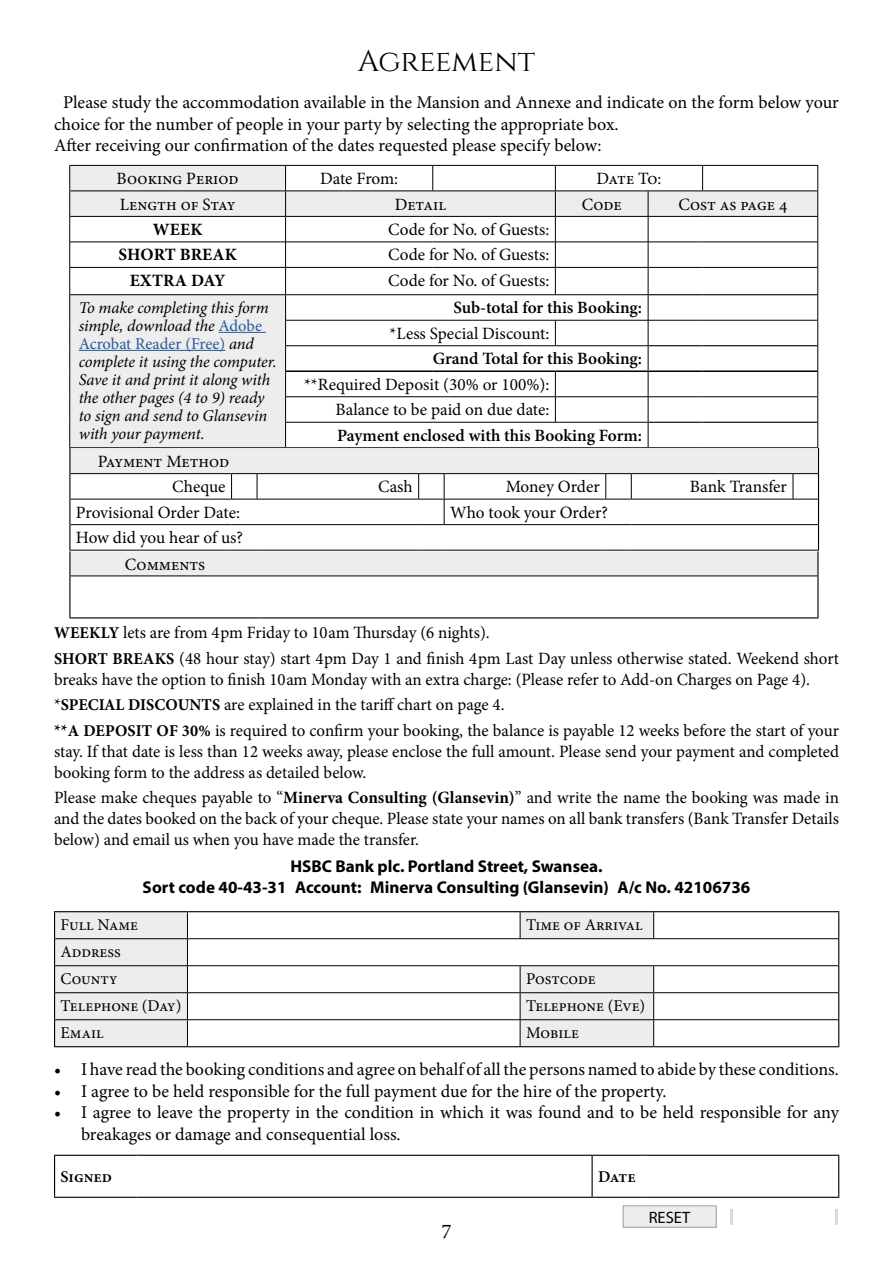
<style>
.page{position:relative;width:893px;height:1263px;background:#fff}
.page>*{position:absolute;margin:0;border:0;box-sizing:border-box;transform-origin:0 0}
.t1{font:30px "Cinzel";color:#000}
.t2{font:21px "Minion Pro";color:#000}
.t3{font:18px/21.6px "Minion Pro";letter-spacing:-.005em;color:#000}
.t4{font:17.25px/25.5px "Minion Pro";color:#000}
.t5{font:600 17.25px "Minion Pro";color:#000}
.t6{font:700 17.25px "Minion Pro";letter-spacing:.01em;color:#000}
.t7{font:700 17.1px/21.6px "Myriad Pro";color:#000;text-align:center}
.t8{font:italic 16.5px/18px "Minion Pro";letter-spacing:-.01em;color:#000}
.t9{font:16.5px/27px "Minion Pro";color:#000}
.t10{font:600 16.5px "Minion Pro";color:#000}
.t11{font:16.5px "Myriad Pro";color:#000}
.s1{font-style:normal;color:#275b9b}
.s2{font-weight:700;font-size:16.5px}
.s3{font-weight:700}
</style>
<div class="page">
<svg style="left:55px;top:912px;width:599px;height:134px"></svg>
<svg style="left:520px;top:912px;width:1px;height:26px"></svg>
<svg style="left:653px;top:912px;width:1px;height:26px"></svg>
<hr style="left:55px;top:938px;width:132px;height:1px;background:#000">
<hr style="left:187px;top:938px;width:333px;height:1px;background:#000">
<hr style="left:520px;top:938px;width:134px;height:1px;background:#000">
<hr style="left:654px;top:938px;width:184px;height:1px;background:#000">
<hr style="left:55px;top:965px;width:132px;height:1px;background:#000">
<hr style="left:187px;top:965px;width:333px;height:1px;background:#000">
<hr style="left:520px;top:965px;width:134px;height:1px;background:#000">
<hr style="left:654px;top:965px;width:184px;height:1px;background:#000">
<hr style="left:55px;top:992px;width:132px;height:1px;background:#000">
<hr style="left:187px;top:992px;width:333px;height:1px;background:#000">
<hr style="left:520px;top:992px;width:134px;height:1px;background:#000">
<hr style="left:654px;top:992px;width:184px;height:1px;background:#000">
<hr style="left:55px;top:1019px;width:132px;height:1px;background:#000">
<hr style="left:187px;top:1019px;width:333px;height:1px;background:#000">
<svg style="left:187px;top:912px;width:1px;height:134px"></svg>
<hr style="left:520px;top:1019px;width:134px;height:1px;background:#000">
<svg style="left:520px;top:966px;width:1px;height:80px"></svg>
<hr style="left:654px;top:1019px;width:184px;height:1px;background:#000">
<svg style="left:653px;top:966px;width:1px;height:80px"></svg>
<hr style="left:54px;top:911px;width:133px;height:1px;background:#000">
<hr style="left:187px;top:911px;width:333px;height:1px;background:#000">
<hr style="left:520px;top:911px;width:134px;height:1px;background:#000">
<hr style="left:654px;top:911px;width:185px;height:1px;background:#000">
<svg style="left:54px;top:912px;width:1px;height:134px"></svg>
<svg style="left:838px;top:912px;width:1px;height:134px"></svg>
<hr style="left:54px;top:1046px;width:133px;height:1px;background:#000">
<hr style="left:187px;top:1046px;width:333px;height:1px;background:#000">
<hr style="left:520px;top:1046px;width:134px;height:1px;background:#000">
<hr style="left:654px;top:1046px;width:185px;height:1px;background:#000">
<hr style="left:54px;top:1155px;width:83px;height:1px;background:#000">
<hr style="left:54px;top:1156px;width:1px;height:41px;background:#000">
<hr style="left:137px;top:1155px;width:455px;height:1px;background:#000">
<hr style="left:592px;top:1155px;width:50px;height:1px;background:#000">
<hr style="left:592px;top:1156px;width:1px;height:41px;background:#000">
<hr style="left:642px;top:1155px;width:197px;height:1px;background:#000">
<hr style="left:838px;top:1156px;width:1px;height:41px;background:#000">
<hr style="left:54px;top:1197px;width:83px;height:1px;background:#000">
<hr style="left:137px;top:1197px;width:455px;height:1px;background:#000">
<hr style="left:592px;top:1197px;width:50px;height:1px;background:#000">
<hr style="left:642px;top:1197px;width:197px;height:1px;background:#000">
<hr style="left:69px;top:165px;width:217px;height:1px;background:#000">
<hr style="left:286px;top:165px;width:147px;height:1px;background:#000">
<hr style="left:555px;top:165px;width:93px;height:1px;background:#000">
<hr style="left:648px;top:165px;width:55px;height:1px;background:#000">
<hr style="left:703px;top:165px;width:115px;height:1px;background:#000">
<hr style="left:433px;top:165px;width:122px;height:1px;background:#000">
<svg style="left:69px;top:166px;width:750px;height:410px"></svg>
<hr style="left:69px;top:576px;width:1px;height:41px;background:#000">
<hr style="left:817px;top:576px;width:1px;height:41px;background:#000">
<hr style="left:69px;top:617px;width:191px;height:1px;background:#000">
<hr style="left:260px;top:617px;width:558px;height:1px;background:#000">
<svg style="left:623px;top:1205px;width:93px;height:22px"></svg>
<svg style="left:731px;top:1209px;width:2px;height:15px"></svg>
<hr style="left:835px;top:1208px;width:3px;height:16px;background:#dadada">
<h1 class="t1" style="left:358px;top:44px;width:179px">Agreement</h1>
<p class="t3" style="left:54px;top:92px;width:786px;text-indent:9px">Please study the accommodation available in the Mansion and Annexe and indicate on the form below your choice for the number of people in your party by selecting the appropriate box.<br>After receiving our confirmation of the dates requested please specify below:</p>
<p class="t4" style="left:117px;top:166px;width:124px">Booking Period</p>
<p class="t4" style="left:320px;top:166px;width:80px">Date From:</p>
<p class="t4" style="left:597px;top:166px;width:66px">Date To:</p>
<p class="t4" style="left:120px;top:192px;width:117px">Length of Stay</p>
<p class="t4" style="left:395px;top:192px;width:53px">Detail</p>
<p class="t4" style="left:582px;top:192px;width:41px">Code</p>
<p class="t4" style="left:678px;top:192px;width:110px">Cost as page 4</p>
<p class="t6" style="left:153px;top:217px;width:51px">WEEK</p>
<p class="t4" style="left:388px;top:217px;width:163px">Code for No. of Guests:</p>
<p class="t6" style="left:118px;top:243px;width:120px">SHORT BREAK</p>
<p class="t4" style="left:388px;top:242px;width:163px">Code for No. of Guests:</p>
<p class="t6" style="left:130px;top:268px;width:97px">EXTRA DAY</p>
<p class="t4" style="left:388px;top:268px;width:163px">Code for No. of Guests:</p>
<p class="t8" style="left:79px;top:298px;width:199px">To make completing this form simple, download the <span class="s1">Adobe<br>Acrobat Reader (Free)</span> and complete it using the computer.<br>Save it and print it along with the other pages (4 to 9) ready to sign and send to Glansevin with your payment.</p>
<p class="t5" style="left:453px;top:296px;width:190px">Sub-total for this Booking:</p>
<p class="t4" style="left:390px;top:321px;width:161px">*Less Special Discount:</p>
<p class="t5" style="left:433px;top:347px;width:211px">Grand Total for this Booking:</p>
<p class="t4" style="left:304px;top:372px;width:247px;text-align:right">**Required Deposit (30% or 100%):<br>Balance to be paid on due date:</p>
<p class="t5" style="left:337px;top:423px;width:306px">Payment enclosed with this Booking Form:</p>
<p class="t4" style="left:98px;top:448px;width:133px;text-align:right">Payment Method<br>Cheque</p>
<p class="t4" style="left:378px;top:474px;width:36px">Cash</p>
<p class="t4" style="left:506px;top:474px;width:96px">Money Order</p>
<p class="t4" style="left:690px;top:474px;width:99px">Bank Transfer</p>
<p class="t4" style="left:76px;top:499px;width:165px">Provisional Order Date:</p>
<p class="t4" style="left:450px;top:499px;width:159px">Who took your Order?</p>
<p class="t4" style="left:125px;top:524px;width:120px;line-height:26.7px;text-indent:-49px">How did you hear of us?<br>Comments</p>
<p class="t4" style="left:54px;top:620px;width:786px"><span class="s2">WEEKLY</span> lets are from 4pm Friday to 10am Thursday (6 nights).<br><span class="s2">SHORT BREAKS</span> (48 hour stay) start 4pm Day 1 and finish 4pm Last Day unless otherwise stated. Weekend short</p>
<p class="t4" style="left:54px;top:667px;width:786px">breaks have the option to finish 10am Monday with an extra charge: (Please refer to Add-on Charges on Page 4). *<span class="s2">SPECIAL DISCOUNTS</span> are explained in the tariff chart on page 4.<br><span class="s3">**</span><span class="s2">A DEPOSIT OF 30%</span> is required to confirm your booking, the balance is payable 12 weeks before the start of your</p>
<p class="t4" style="left:54px;top:741px;width:787px;line-height:21px">stay. If that date is less than 12 weeks away, please enclose the full amount. Please send your payment and completed booking form to the address as detailed below.</p>
<p class="t4" style="left:54px;top:787px;width:787px;line-height:21px;text-align:justify">Please make cheques payable to “<span class="s3">Minerva Consulting (Glansevin)</span>” and write the name the booking was made in and the dates booked on the back of your cheque. Please state your names on all bank transfers (Bank Transfer Details below) and email us when you have made the transfer.</p>
<p class="t7" style="left:143px;top:854px;width:609px">HSBC Bank plc. Portland Street, Swansea.<br>Sort code 40-43-31 Account: Minerva Consulting (Glansevin) A/c No. 42106736</p>
<p class="t9" style="left:61px;top:911px;width:79px">Full Name</p>
<p class="t9" style="left:526px;top:911px;width:118px">Time of Arrival</p>
<p class="t9" style="left:61px;top:938px;width:62px">Address<br>County</p>
<p class="t9" style="left:526px;top:965px;width:71px">Postcode</p>
<p class="t9" style="left:61px;top:992px;width:122px">Telephone (Day)</p>
<p class="t9" style="left:526px;top:992px;width:121px">Telephone (Eve)</p>
<p class="t9" style="left:61px;top:1019px;width:45px">Email</p>
<p class="t9" style="left:526px;top:1019px;width:55px">Mobile</p>
<p class="t3" style="left:54px;top:1058px;width:786px">• I have read the booking conditions and agree on behalf of all the persons named to abide by these conditions.</p>
<p class="t3" style="left:54px;top:1080px;width:614px">• I agree to be held responsible for the full payment due for the hire of the property.</p>
<p class="t3" style="left:81px;top:1102px;width:760px;text-indent:-27px">• I agree to leave the property in the condition in which it was found and to be held responsible for any breakages or damage and consequential loss.</p>
<p class="t10" style="left:61px;top:1165px;width:53px">Signed</p>
<p class="t10" style="left:598px;top:1165px;width:39px">Date</p>
<p class="t2" style="left:441px;top:1217px;width:12px">7</p>
<p class="t11" style="left:649px;top:1207px;width:43px">RESET</p>
</div>
